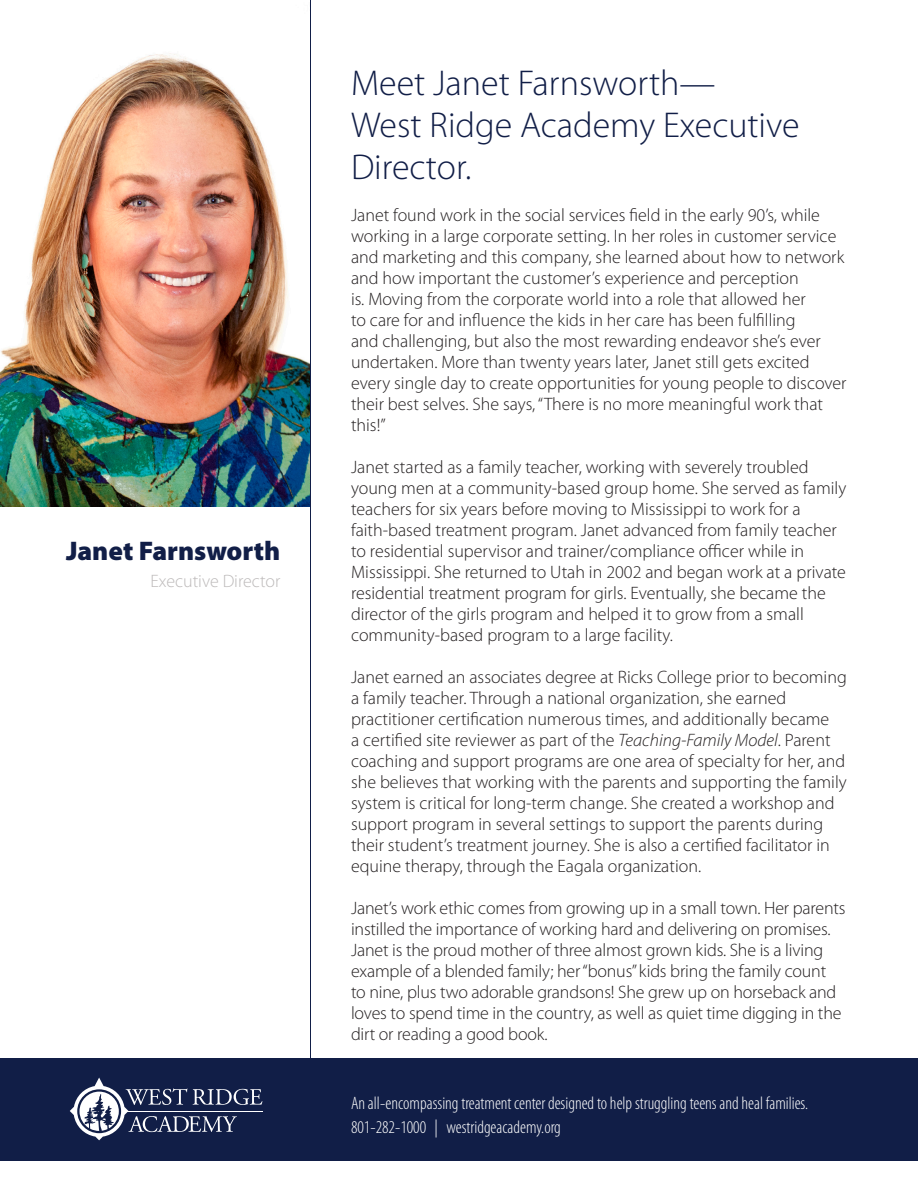
<style>
.page{position:relative;width:918px;height:1188px;background:#fff}
.page>*{position:absolute;margin:0;border:0;box-sizing:border-box;transform-origin:0 0}
.t1{font:300 36px/42px "Myriad Pro";color:#111e47}
.t2{font:900 27px "Myriad Pro";color:#111e47}
.t3{font:300 18px/21px "Myriad Pro";color:#231f20}
.t4{font:300 condensed 18px "Myriad Pro";color:#fff}
.t5{font:300 18px "Myriad Pro";color:#bdbaba}
.s1{font-style:italic}
</style>
<div class="page">
<div style="left:0;top:1058px;width:918px;height:103px;background:#111e47"></div>
<svg style="left:70px;top:1078px;width:192px;height:62px"></svg>
<img style="left:0;top:53px;width:310px;height:453px">
<hr style="left:310px;top:0;width:1px;height:1068px;background:#111e47">
<p class="t2" style="left:66px;top:536px;width:216px">Janet Farnsworth</p>
<p class="t5" style="left:150px;top:571px;width:132px">Executive Director</p>
<p class="t1" style="left:351px;top:62px;width:366px">Meet Janet Farnsworth—</p>
<p class="t1" style="left:351px;top:104px;width:450px">West Ridge Academy Executive<br>Director.</p>
<p class="t3" style="left:351px;top:204px;width:497px">Janet found work in the social services field in the early 90’s, while working in a large corporate setting. In her roles in customer service and marketing and this company, she learned about how to network and how important the customer’s experience and perception<br>is. Moving from the corporate world into a role that allowed her<br>to care for and influence the kids in her care has been fulfilling<br>and challenging, but also the most rewarding endeavor she’s ever undertaken. More than twenty years later, Janet still gets excited every single day to create opportunities for young people to discover their best selves. She says, “There is no more meaningful work that this!”</p>
<p class="t3" style="left:351px;top:456px;width:497px">Janet started as a family teacher, working with severely troubled young men at a community-based group home. She served as family teachers for six years before moving to Mississippi to work for a faith-based treatment program. Janet advanced from family teacher to residential supervisor and trainer/compliance officer while in Mississippi. She returned to Utah in 2002 and began work at a private residential treatment program for girls. Eventually, she became the director of the girls program and helped it to grow from a small community-based program to a large facility.</p>
<p class="t3" style="left:351px;top:666px;width:497px">Janet earned an associates degree at Ricks College prior to becoming a family teacher. Through a national organization, she earned practitioner certification numerous times, and additionally became<br>a certified site reviewer as part of the <span class="s1">Teaching-Family Model</span>. Parent coaching and support programs are one area of specialty for her, and she believes that working with the parents and supporting the family system is critical for long-term change. She created a workshop and support program in several settings to support the parents during their student’s treatment journey. She is also a certified facilitator in equine therapy, through the Eagala organization.</p>
<p class="t3" style="left:351px;top:897px;width:496px">Janet’s work ethic comes from growing up in a small town. Her parents instilled the importance of working hard and delivering on promises.<br>Janet is the proud mother of three almost grown kids. She is a living example of a blended family; her “bonus” kids bring the family count to nine, plus two adorable grandsons! She grew up on horseback and loves to spend time in the country, as well as quiet time digging in the dirt or reading a good book.</p>
<p class="t4" style="left:351px;top:1094px;width:459px">An all-encompassing treatment center designed to help struggling teens and heal families.</p>
<p class="t4" style="left:351px;top:1118px;width:211px">801-282-1000 | westridgeacademy.org</p>
</div>
